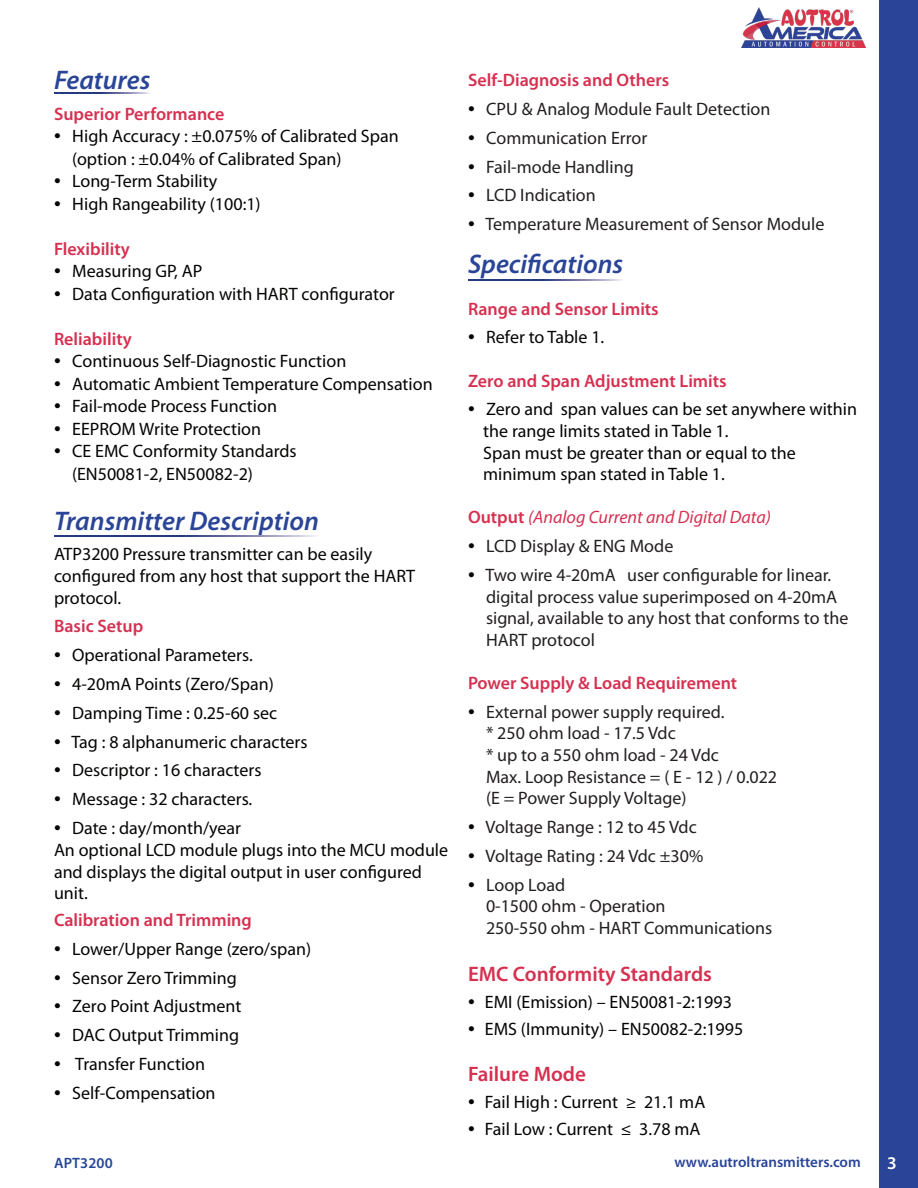
<style>
.page{position:relative;width:918px;height:1188px;background:#fff}
.page>*{position:absolute;margin:0;border:0;box-sizing:border-box;transform-origin:0 0}
.t1{font:italic 600 27px "Myriad Pro";color:#2a4597}
.t2{font:600 21px "Myriad Pro";color:#d63050}
.t3{font:18px/21.6px "Myriad Pro";color:#040503}
.t4{font:18px/21.6px "Myriad Pro";color:#231f20}
.t5{font:600 18px "Myriad Pro";color:#d63050}
.t6{font:italic 18px "Myriad Pro";color:#d63050}
.t7{font:600 18px "Myriad Pro";color:#fff}
.t8{font:600 15px "Myriad Pro";color:#2a4597}
.t9{font:600 15px "Myriad Pro";letter-spacing:.01em;color:#264699}
.s1{font-size:24px}
.s2{font-size:24px;color:#040503}
.s3{font-weight:600;font-style:normal}
</style>
<div class="page">
<img style="left:742px;top:8px;width:124px;height:39px">
<div style="left:879px;top:0;width:39px;height:1188px;background:#2a4597"></div>
<svg style="left:54px;top:92px;width:96px;height:1px"></svg>
<svg style="left:54px;top:536px;width:262px;height:1px"></svg>
<svg style="left:468px;top:280px;width:154px;height:1px"></svg>
<p class="t1" style="left:54px;top:63px;width:98px">Features</p>
<p class="t5" style="left:54px;top:102px;width:172px">Superior Performance</p>
<p class="t3" style="left:54px;top:125px;width:346px"><span class="s1">•</span> High Accuracy : ±0.075% of Calibrated Span</p>
<p class="t3" style="left:72px;top:148px;width:271px">(option : ±0.04% of Calibrated Span)</p>
<p class="t3" style="left:54px;top:170px;width:165px"><span class="s1">•</span> Long-Term Stability</p>
<p class="t3" style="left:54px;top:193px;width:208px"><span class="s1">•</span> High Rangeability (100:1)</p>
<p class="t5" style="left:54px;top:237px;width:77px">Flexibility</p>
<p class="t3" style="left:54px;top:260px;width:150px"><span class="s1">•</span> Measuring GP, AP</p>
<p class="t3" style="left:54px;top:283px;width:342px"><span class="s1">•</span> Data Configuration with HART configurator</p>
<p class="t5" style="left:54px;top:327px;width:79px">Reliability</p>
<p class="t3" style="left:54px;top:350px;width:294px"><span class="s1">•</span> Continuous Self-Diagnostic Function</p>
<p class="t3" style="left:54px;top:373px;width:380px"><span class="s1">•</span> Automatic Ambient Temperature Compensation</p>
<p class="t3" style="left:54px;top:395px;width:225px"><span class="s1">•</span> Fail-mode Process Function</p>
<p class="t3" style="left:54px;top:418px;width:209px"><span class="s1">•</span> EEPROM Write Protection</p>
<p class="t3" style="left:54px;top:440px;width:244px"><span class="s1">•</span> CE EMC Conformity Standards</p>
<p class="t3" style="left:72px;top:463px;width:183px">(EN50081-2, EN50082-2)</p>
<p class="t1" style="left:54px;top:503px;width:266px">Transmitter Description</p>
<p class="t3" style="left:54px;top:543px;width:363px">ATP3200 Pressure transmitter can be easily configured from any host that support the HART protocol.</p>
<p class="t5" style="left:54px;top:615px;width:91px">Basic Setup</p>
<p class="t3" style="left:54px;top:644px;width:200px"><span class="s1">•</span> Operational Parameters.</p>
<p class="t3" style="left:54px;top:673px;width:221px"><span class="s1">•</span> 4-20mA Points (Zero/Span)</p>
<p class="t3" style="left:54px;top:702px;width:225px"><span class="s1">•</span> Damping Time : 0.25-60 sec</p>
<p class="t3" style="left:54px;top:731px;width:255px"><span class="s1">•</span> Tag : 8 alphanumeric characters</p>
<p class="t3" style="left:54px;top:759px;width:209px"><span class="s1">•</span> Descriptor : 16 characters</p>
<p class="t3" style="left:54px;top:788px;width:200px"><span class="s1">•</span> Message : 32 characters.</p>
<p class="t3" style="left:54px;top:817px;width:189px"><span class="s1">•</span> Date : day/month/year</p>
<p class="t3" style="left:54px;top:839px;width:396px">An optional LCD module plugs into the MCU module and displays the digital output in user configured unit.</p>
<p class="t5" style="left:54px;top:909px;width:199px">Calibration and Trimming</p>
<p class="t3" style="left:54px;top:938px;width:259px"><span class="s1">•</span> Lower/Upper Range (zero/span)</p>
<p class="t3" style="left:54px;top:967px;width:184px"><span class="s1">•</span> Sensor Zero Trimming</p>
<p class="t3" style="left:54px;top:995px;width:189px"><span class="s1">•</span> Zero Point Adjustment</p>
<p class="t3" style="left:54px;top:1024px;width:187px"><span class="s1">•</span> DAC Output Trimming</p>
<p class="t3" style="left:54px;top:1053px;width:153px"><span class="s1">•</span> Transfer Function</p>
<p class="t3" style="left:54px;top:1082px;width:163px"><span class="s1">•</span> Self-Compensation</p>
<p class="t9" style="left:54px;top:1154px;width:60px">APT3200</p>
<p class="t5" style="left:468px;top:69px;width:203px">Self-Diagnosis and Others</p>
<p class="t4" style="left:468px;top:98px;width:304px"><span class="s2">•</span> CPU &amp; Analog Module Fault Detection</p>
<p class="t4" style="left:468px;top:127px;width:181px"><span class="s2">•</span> Communication Error</p>
<p class="t4" style="left:468px;top:156px;width:167px"><span class="s2">•</span> Fail-mode Handling</p>
<p class="t4" style="left:468px;top:184px;width:129px"><span class="s2">•</span> LCD Indication</p>
<p class="t4" style="left:468px;top:213px;width:358px"><span class="s2">•</span> Temperature Measurement of Sensor Module</p>
<p class="t1" style="left:468px;top:247px;width:157px">Specifications</p>
<p class="t5" style="left:468px;top:297px;width:192px">Range and Sensor Limits</p>
<p class="t3" style="left:468px;top:326px;width:138px"><span class="s1">•</span> Refer to Table 1.</p>
<p class="t5" style="left:468px;top:369px;width:260px">Zero and Span Adjustment Limits</p>
<p class="t3" style="left:468px;top:398px;width:391px"><span class="s1">•</span> Zero and span values can be set anywhere within</p>
<p class="t3" style="left:483px;top:420px;width:247px">the range limits stated in Table 1.</p>
<p class="t3" style="left:483px;top:441px;width:314px">Span must be greater than or equal to the</p>
<p class="t3" style="left:483px;top:463px;width:243px">minimum span stated in Table 1.</p>
<p class="t6" style="left:468px;top:506px;width:305px"><span class="s3">Output</span> (Analog Current and Digital Data)</p>
<p class="t4" style="left:468px;top:535px;width:207px"><span class="s2">•</span> LCD Display &amp; ENG Mode</p>
<p class="t4" style="left:468px;top:564px;width:365px"><span class="s2">•</span> Two wire 4-20mA user configurable for linear.</p>
<p class="t4" style="left:486px;top:585px;width:364px">digital process value superimposed on 4-20mA signal, available to any host that conforms to the<br>HART protocol</p>
<p class="t5" style="left:468px;top:671px;width:271px">Power Supply &amp; Load Requirement</p>
<p class="t4" style="left:468px;top:701px;width:258px"><span class="s2">•</span> External power supply required.</p>
<p class="t4" style="left:486px;top:722px;width:191px">* 250 ohm load - 17.5 Vdc</p>
<p class="t4" style="left:486px;top:744px;width:234px">* up to a 550 ohm load - 24 Vdc</p>
<p class="t4" style="left:486px;top:765px;width:293px">Max. Loop Resistance = ( E - 12 ) / 0.022</p>
<p class="t4" style="left:486px;top:787px;width:202px">(E = Power Supply Voltage)</p>
<p class="t4" style="left:468px;top:816px;width:230px"><span class="s2">•</span> Voltage Range : 12 to 45 Vdc</p>
<p class="t4" style="left:468px;top:845px;width:237px"><span class="s2">•</span> Voltage Rating : 24 Vdc ±30%</p>
<p class="t4" style="left:468px;top:873px;width:99px"><span class="s2">•</span> Loop Load</p>
<p class="t4" style="left:486px;top:895px;width:181px">0-1500 ohm - Operation</p>
<p class="t4" style="left:486px;top:917px;width:288px">250-550 ohm - HART Communications</p>
<p class="t2" style="left:468px;top:960px;width:246px">EMC Conformity Standards</p>
<p class="t3" style="left:468px;top:990px;width:265px"><span class="s1">•</span> EMI (Emission) – EN50081-2:1993</p>
<p class="t3" style="left:468px;top:1017px;width:277px"><span class="s1">•</span> EMS (Immunity) – EN50082-2:1995</p>
<p class="t2" style="left:468px;top:1060px;width:120px">Failure Mode</p>
<p class="t3" style="left:468px;top:1091px;width:239px"><span class="s1">•</span> Fail High : Current ≥ 21.1 mA</p>
<p class="t3" style="left:468px;top:1118px;width:234px"><span class="s1">•</span> Fail Low : Current ≤ 3.78 mA</p>
<p class="t8" style="left:674px;top:1152px;width:188px">www.autroltransmitters.com</p>
<p class="t7" style="left:887px;top:1151px;width:11px">3</p>
</div>
